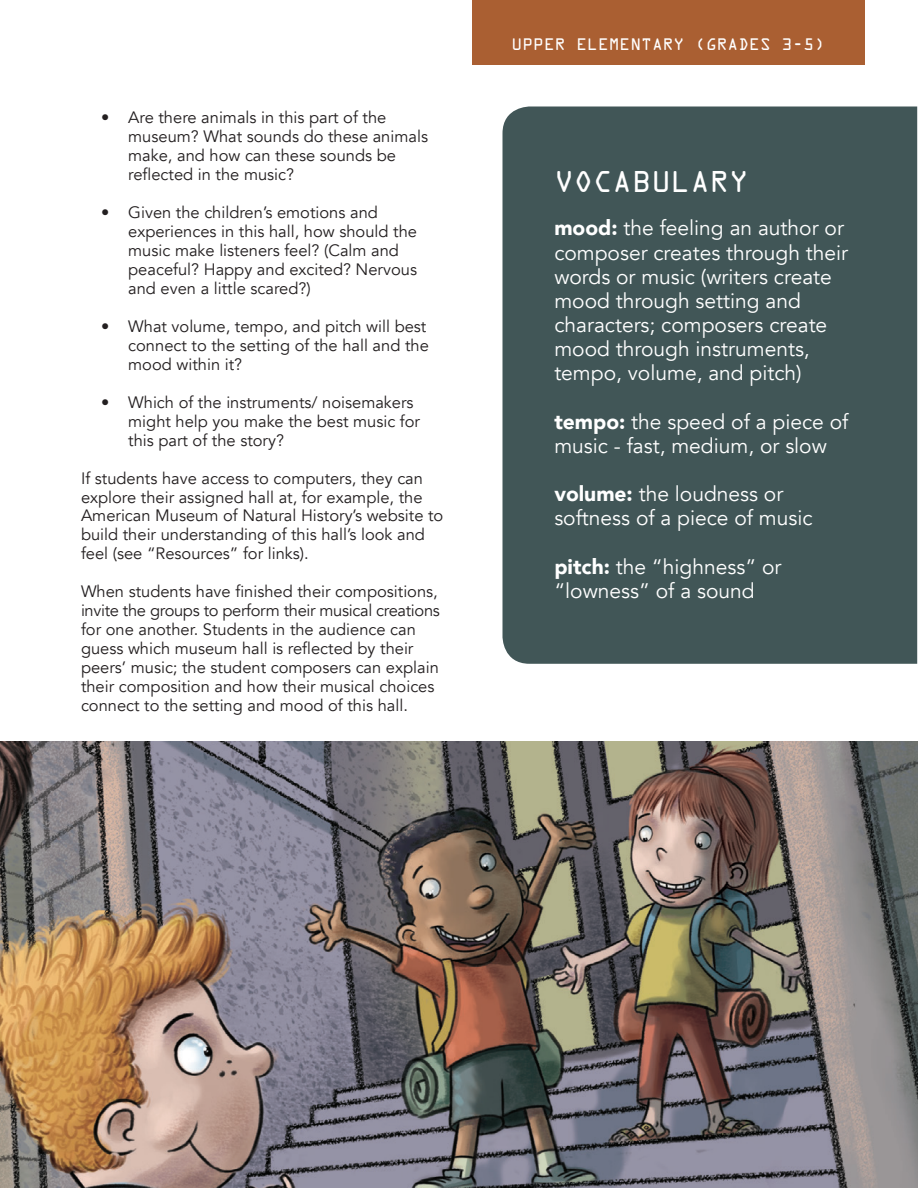
<style>
.page{position:relative;width:918px;height:1188px;background:#fff}
.page>*{position:absolute;margin:0;border:0;box-sizing:border-box;transform-origin:0 0}
.t1{font:27px "OCRA Std";color:#fff}
.t2{font:21px/24.2px "Avenir";color:#fff}
.t3{font:16.5px/18.9px "Avenir";color:#231f20}
.t4{font:15px "OCRA Std";color:#fff}
.s1{font-weight:900}
</style>
<div class="page">
<img style="left:0;top:742px;width:918px;height:446px">
<div style="left:502px;top:106px;width:415px;height:558px;background:#415657"></div>
<div style="left:472px;top:0;width:393px;height:65px;background:#aa5f32"></div>
<p class="t3" style="left:128px;top:108px;width:301px;text-indent:-27px">• Are there animals in this part of the museum? What sounds do these animals make, and how can these sounds be reflected in the music?</p>
<p class="t3" style="left:128px;top:203px;width:290px;text-indent:-27px">• Given the children’s emotions and experiences in this hall, how should the music make listeners feel? (Calm and peaceful? Happy and excited? Nervous and even a little scared?)</p>
<p class="t3" style="left:128px;top:317px;width:302px;text-indent:-27px">• What volume, tempo, and pitch will best connect to the setting of the hall and the mood within it?</p>
<p class="t3" style="left:128px;top:393px;width:293px;text-indent:-27px">• Which of the instruments/ noisemakers might help you make the best music for this part of the story?</p>
<p class="t3" style="left:81px;top:469px;width:364px">If students have access to computers, they can explore their assigned hall at, for example, the American Museum of Natural History’s website to build their understanding of this hall’s look and feel (see “Resources” for links).</p>
<p class="t3" style="left:81px;top:583px;width:360px">When students have finished their compositions, invite the groups to perform their musical creations for one another. Students in the audience can guess which museum hall is reflected by their peers’ music; the student composers can explain their composition and how their musical choices connect to the setting and mood of this hall.</p>
<p class="t4" style="left:512px;top:37px;width:315px">UPPER ELEMENTARY (GRADES 3-5)</p>
<p class="t1" style="left:554px;top:170px;width:196px">VOCABULARY</p>
<p class="t2" style="left:554px;top:217px;width:295px"><span class="s1">mood:</span> the feeling an author or composer creates through their words or music (writers create mood through setting and characters; composers create mood through instruments, tempo, volume, and pitch)</p>
<p class="t2" style="left:554px;top:410px;width:296px"><span class="s1">tempo:</span> the speed of a piece of music - fast, medium, or slow</p>
<p class="t2" style="left:554px;top:482px;width:260px"><span class="s1">volume:</span> the loudness or softness of a piece of music</p>
<p class="t2" style="left:554px;top:555px;width:229px"><span class="s1">pitch:</span> the “highness” or “lowness” of a sound</p>
</div>
